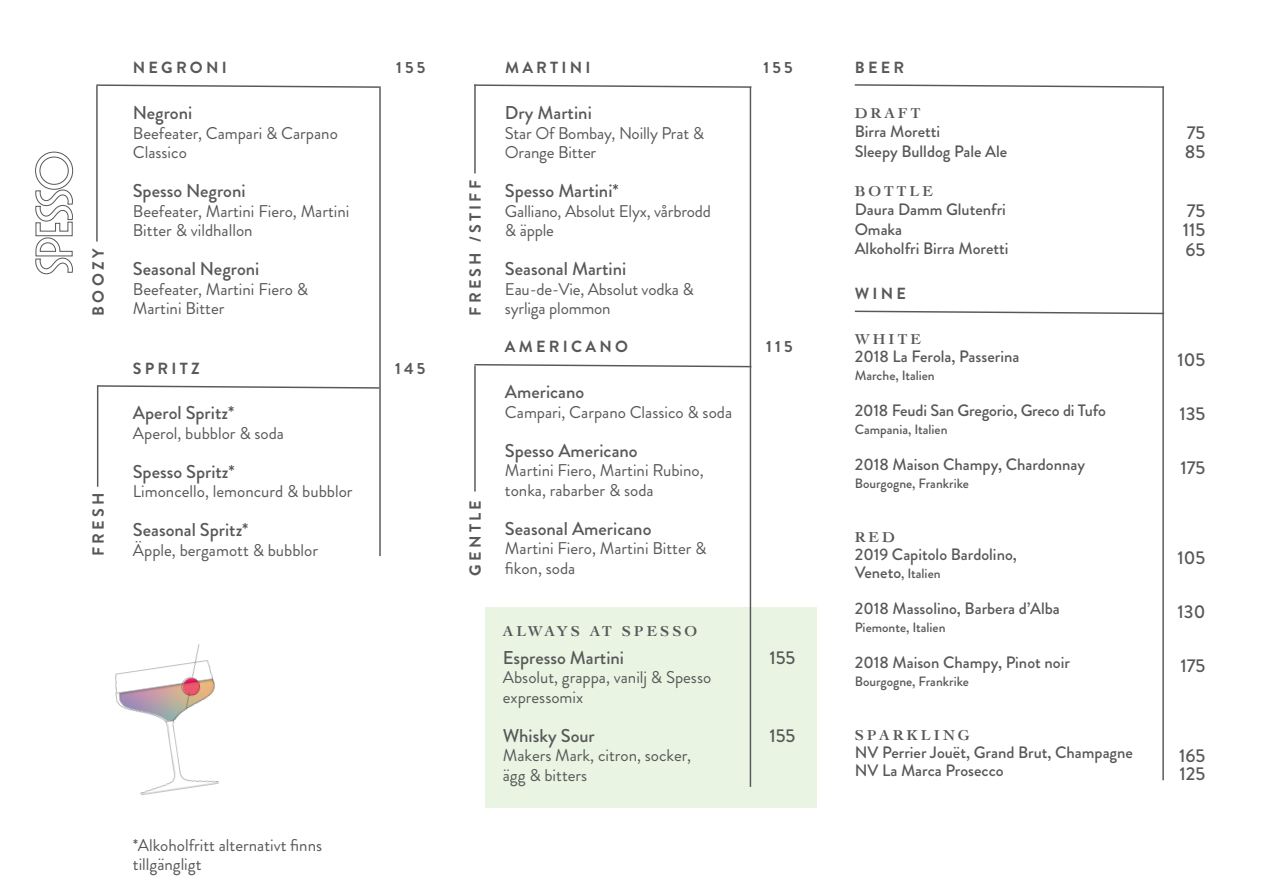
<style>
.page{position:relative;width:1263px;height:893px;background:#fff}
.page>*{position:absolute;margin:0;border:0;box-sizing:border-box;transform-origin:0 0}
.t1{font:500 18.6px "Brandon Grotesque";color:#57585a}
.t2{font:16.95px/19.5px "Brandon Grotesque";color:#57585a}
.t3{font:500 16.5px/18px "Brandon Grotesque";color:#57585a}
.t4{font:700 16.2px "Brandon Grotesque";letter-spacing:.2em;color:#57585a}
.t5{font:700 15px "Cochin";letter-spacing:.2em;color:#57585a}
.t6{font:500 13.5px "Brandon Grotesque";color:#57585a}
.s1{font-size:16.5px}
</style>
<div class="page">
<img style="left:115px;top:644px;width:104px;height:151px">
<hr style="left:96px;top:86px;width:2px;height:156px;background:#57585a">
<svg style="left:35px;top:151px;width:39px;height:124px"></svg>
<div style="left:485px;top:607px;width:332px;height:201px;background:#e9f5e2"></div>
<hr style="left:379px;top:88px;width:2px;height:468px;background:#57585a">
<svg style="left:96px;top:84px;width:285px;height:5px"></svg>
<svg style="left:98px;top:384px;width:283px;height:5px"></svg>
<hr style="left:750px;top:87px;width:1px;height:700px;background:#57585a">
<svg style="left:476px;top:84px;width:276px;height:5px"></svg>
<svg style="left:474px;top:363px;width:278px;height:5px"></svg>
<hr style="left:1162px;top:87px;width:2px;height:693px;background:#57585a">
<svg style="left:854px;top:84px;width:311px;height:5px"></svg>
<svg style="left:854px;top:310px;width:311px;height:5px"></svg>
<hr style="left:474px;top:84px;width:2px;height:89px;background:#57585a">
<hr style="left:97px;top:385px;width:1px;height:102px;background:#57585a">
<hr style="left:474px;top:366px;width:2px;height:126px;background:#57585a">
<p class="t4" style="left:87px;top:316px;width:69px;rotate:-90deg">BOOZY</p>
<p class="t4" style="left:133px;top:56px;width:95px">NEGRONI</p>
<p class="t4" style="left:396px;top:56px;width:31px">155</p>
<p class="t1" style="left:133px;top:100px;width:61px">Negroni</p>
<p class="t2" style="left:133px;top:123px;width:206px">Beefeater, Campari &amp; Carpano<br>Classico</p>
<p class="t1" style="left:133px;top:178px;width:114px">Spesso Negroni</p>
<p class="t2" style="left:133px;top:201px;width:218px">Beefeater, Martini Fiero, Martini</p>
<p class="t2" style="left:133px;top:221px;width:121px">Bitter &amp; vildhallon</p>
<p class="t1" style="left:133px;top:256px;width:128px">Seasonal Negroni</p>
<p class="t2" style="left:133px;top:279px;width:177px">Beefeater, Martini Fiero &amp;</p>
<p class="t2" style="left:133px;top:299px;width:93px">Martini Bitter</p>
<p class="t4" style="left:464px;top:316px;width:137px;rotate:-90deg">FRESH /STIFF</p>
<p class="t4" style="left:133px;top:357px;width:69px">SPRITZ</p>
<p class="t4" style="left:395px;top:357px;width:32px">145</p>
<p class="t1" style="left:133px;top:400px;width:103px">Aperol Spritz*</p>
<p class="t2" style="left:133px;top:424px;width:153px">Aperol, bubblor &amp; soda</p>
<p class="t1" style="left:133px;top:459px;width:103px">Spesso Spritz*</p>
<p class="t2" style="left:133px;top:482px;width:221px">Limoncello, lemoncurd &amp; bubblor</p>
<p class="t1" style="left:133px;top:517px;width:117px">Seasonal Spritz*</p>
<p class="t2" style="left:133px;top:541px;width:187px">Äpple, bergamott &amp; bubblor</p>
<p class="t4" style="left:87px;top:556px;width:65px;rotate:-90deg">FRESH</p>
<p class="t4" style="left:464px;top:575px;width:77px;rotate:-90deg">GENTLE</p>
<p class="t2" style="left:133px;top:835px;width:191px">*Alkoholfritt alternativt finns tillgängligt</p>
<p class="t4" style="left:505px;top:56px;width:87px">MARTINI</p>
<p class="t4" style="left:763px;top:56px;width:31px">155</p>
<p class="t1" style="left:505px;top:100px;width:88px">Dry Martini</p>
<p class="t2" style="left:505px;top:123px;width:200px">Star Of Bombay, Noilly Prat &amp;</p>
<p class="t2" style="left:505px;top:143px;width:93px">Orange Bitter</p>
<p class="t1" style="left:505px;top:178px;width:115px">Spesso Martini*</p>
<p class="t2" style="left:505px;top:201px;width:208px">Galliano, Absolut Elyx, vårbrodd &amp; äpple</p>
<p class="t1" style="left:505px;top:256px;width:123px">Seasonal Martini</p>
<p class="t2" style="left:505px;top:279px;width:190px">Eau-de-Vie, Absolut vodka &amp; syrliga plommon</p>
<p class="t4" style="left:505px;top:335px;width:125px">AMERICANO</p>
<p class="t4" style="left:766px;top:335px;width:28px">115</p>
<p class="t1" style="left:505px;top:379px;width:81px">Americano</p>
<p class="t2" style="left:505px;top:402px;width:229px">Campari, Carpano Classico &amp; soda</p>
<p class="t1" style="left:505px;top:437px;width:134px">Spesso Americano</p>
<p class="t2" style="left:505px;top:461px;width:200px">Martini Fiero, Martini Rubino,</p>
<p class="t2" style="left:505px;top:480px;width:150px">tonka, rabarber &amp; soda</p>
<p class="t1" style="left:505px;top:515px;width:148px">Seasonal Americano</p>
<p class="t2" style="left:505px;top:539px;width:203px">Martini Fiero, Martini Bitter &amp;</p>
<p class="t2" style="left:505px;top:558px;width:72px">fikon, soda</p>
<p class="t5" style="left:503px;top:621px;width:196px">ALWAYS AT SPESSO</p>
<p class="t1" style="left:503px;top:644px;width:123px">Espresso Martini</p>
<p class="t2" style="left:503px;top:668px;width:210px">Absolut, grappa, vanilj &amp; Spesso expressomix</p>
<p class="t1" style="left:503px;top:722px;width:94px">Whisky Sour</p>
<p class="t2" style="left:503px;top:746px;width:190px">Makers Mark, citron, socker, ägg &amp; bitters</p>
<p class="t1" style="left:769px;top:644px;width:28px">155</p>
<p class="t1" style="left:769px;top:722px;width:28px">155</p>
<p class="t4" style="left:855px;top:56px;width:51px">BEER</p>
<p class="t5" style="left:855px;top:103px;width:67px">DRAFT</p>
<p class="t3" style="left:855px;top:123px;width:87px">Birra Moretti</p>
<p class="t3" style="left:855px;top:142px;width:154px">Sleepy Bulldog Pale Ale</p>
<p class="t5" style="left:855px;top:181px;width:80px">BOTTLE</p>
<p class="t3" style="left:855px;top:201px;width:153px">Daura Damm Glutenfri</p>
<p class="t3" style="left:855px;top:220px;width:49px">Omaka</p>
<p class="t3" style="left:855px;top:240px;width:155px">Alkoholfri Birra Moretti</p>
<p class="t4" style="left:855px;top:282px;width:53px">WINE</p>
<p class="t5" style="left:855px;top:329px;width:68px">WHITE</p>
<p class="t3" style="left:855px;top:347px;width:166px">2018 La Ferola, Passerina</p>
<p class="t6" style="left:855px;top:366px;width:81px">Marche, Italien</p>
<p class="t3" style="left:855px;top:401px;width:253px">2018 Feudi San Gregorio, Greco di Tufo</p>
<p class="t6" style="left:855px;top:420px;width:94px">Campania, Italien</p>
<p class="t3" style="left:855px;top:455px;width:232px">2018 Maison Champy, Chardonnay</p>
<p class="t6" style="left:855px;top:474px;width:116px">Bourgogne, Frankrike</p>
<p class="t5" style="left:855px;top:527px;width:42px">RED</p>
<p class="t3" style="left:855px;top:545px;width:164px">2019 Capitolo Bardolino,</p>
<p class="t6" style="left:855px;top:564px;width:87px"><span class="s1">Veneto</span>, Italien</p>
<p class="t3" style="left:855px;top:599px;width:207px">2018 Massolino, Barbera d’Alba</p>
<p class="t6" style="left:855px;top:618px;width:92px">Piemonte, Italien</p>
<p class="t3" style="left:855px;top:653px;width:217px">2018 Maison Champy, Pinot noir</p>
<p class="t6" style="left:855px;top:672px;width:116px">Bourgogne, Frankrike</p>
<p class="t5" style="left:855px;top:725px;width:117px">SPARKLING</p>
<p class="t3" style="left:855px;top:743px;width:280px">NV Perrier Jouët, Grand Brut, Champagne<br>NV La Marca Prosecco</p>
<p class="t1" style="left:1187px;top:120px;width:20px">75</p>
<p class="t1" style="left:1185px;top:139px;width:22px">85</p>
<p class="t1" style="left:1187px;top:198px;width:20px">75</p>
<p class="t1" style="left:1183px;top:217px;width:24px">115</p>
<p class="t1" style="left:1185px;top:237px;width:21px">65</p>
<p class="t1" style="left:1177px;top:346px;width:29px">105</p>
<p class="t1" style="left:1179px;top:400px;width:27px">135</p>
<p class="t1" style="left:1180px;top:454px;width:27px">175</p>
<p class="t1" style="left:1177px;top:544px;width:29px">105</p>
<p class="t1" style="left:1177px;top:598px;width:29px">130</p>
<p class="t1" style="left:1180px;top:652px;width:27px">175</p>
<p class="t1" style="left:1179px;top:742px;width:28px">165</p>
<p class="t1" style="left:1179px;top:760px;width:27px">125</p>
</div>
